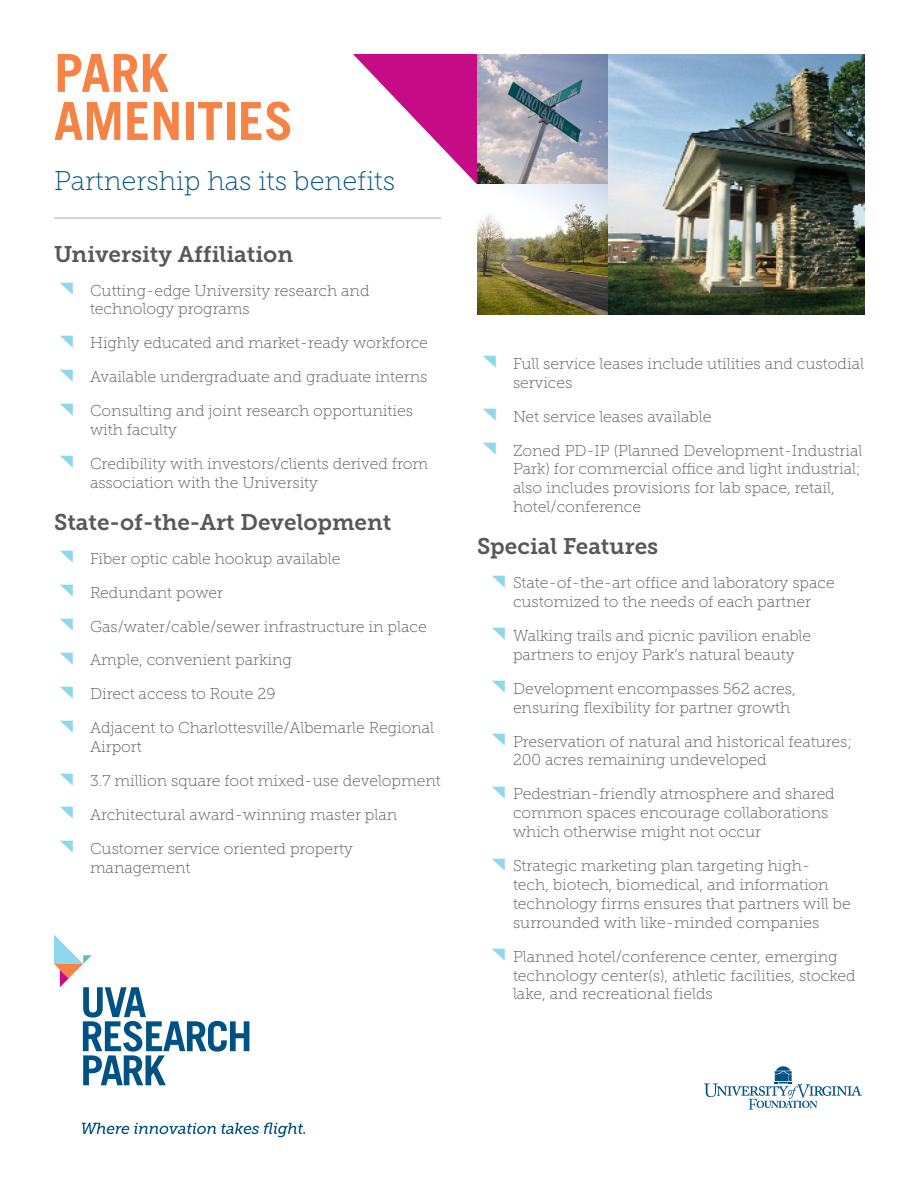
<style>
.page{position:relative;width:918px;height:1188px;background:#fff}
.page>*{position:absolute;margin:0;border:0;box-sizing:border-box;transform-origin:0 0}
.Heading_1{font:700 52.5px "Trade Gothic LT";color:#f58345}
.Subtitle_1{font:27px "Museo Slab 100";color:#005285}
.Bullets{font:22.5px "Museo Slab 700";color:#57585a}
.Body_Heading{font:22.5px "Museo Slab 700";color:#57585a}
.Bullets-2{font:15.75px/18.9px "Museo Slab 100";color:#57585a}
.s1{font-family:"Quick Type Pi";font-size:24px;color:#8fd7ed}
</style>
<div class="page">
<svg style="left:353px;top:54px;width:124px;height:130px"></svg>
<img style="left:607px;top:54px;width:257px;height:261px">
<svg style="left:477px;top:54px;width:130px;height:130px;background:#9da3b0"></svg>
<img style="left:477px;top:184px;width:130px;height:131px">
<hr style="left:54px;top:218px;width:387px;height:1px;background:#a8a9ad">
<svg style="left:704px;top:1066px;width:158px;height:44px"></svg>
<svg style="left:82px;top:1123px;width:223px;height:14px"></svg>
<svg style="left:54px;top:935px;width:195px;height:150px"></svg>
<p class="Heading_1" style="left:54px;top:41px;width:116px">PARK</p>
<p class="Heading_1" style="left:54px;top:89px;width:241px">AMENITIES</p>
<p class="Subtitle_1" style="left:54px;top:166px;width:343px">Partnership has its benefits</p>
<p class="Body_Heading" style="left:54px;top:241px;width:241px">University Affiliation</p>
<p class="Bullets-2" style="left:90px;top:281px;width:281px;text-indent:-36px"><span class="s1">&amp;</span> Cutting-edge University research and technology programs</p>
<p class="Bullets-2" style="left:54px;top:334px;width:375px"><span class="s1">&amp;</span> Highly educated and market-ready workforce</p>
<p class="Bullets-2" style="left:54px;top:368px;width:375px"><span class="s1">&amp;</span> Available undergraduate and graduate interns</p>
<p class="Bullets-2" style="left:90px;top:401px;width:325px;text-indent:-36px"><span class="s1">&amp;</span> Consulting and joint research opportunities with faculty</p>
<p class="Bullets-2" style="left:90px;top:454px;width:340px;text-indent:-36px"><span class="s1">&amp;</span> Credibility with investors/clients derived from association with the University</p>
<p class="Bullets" style="left:54px;top:509px;width:339px">State-of-the-Art Development</p>
<p class="Bullets-2" style="left:54px;top:549px;width:288px"><span class="s1">&amp;</span> Fiber optic cable hookup available</p>
<p class="Bullets-2" style="left:54px;top:583px;width:171px"><span class="s1">&amp;</span> Redundant power</p>
<p class="Bullets-2" style="left:54px;top:617px;width:374px"><span class="s1">&amp;</span> Gas/water/cable/sewer infrastructure in place</p>
<p class="Bullets-2" style="left:54px;top:651px;width:239px"><span class="s1">&amp;</span> Ample, convenient parking</p>
<p class="Bullets-2" style="left:54px;top:685px;width:223px"><span class="s1">&amp;</span> Direct access to Route 29</p>
<p class="Bullets-2" style="left:90px;top:719px;width:346px;text-indent:-36px"><span class="s1">&amp;</span> Adjacent to Charlottesville/Albemarle Regional<br>Airport</p>
<p class="Bullets-2" style="left:54px;top:771px;width:388px"><span class="s1">&amp;</span> 3.7 million square foot mixed-use development</p>
<p class="Bullets-2" style="left:54px;top:805px;width:345px"><span class="s1">&amp;</span> Architectural award-winning master plan</p>
<p class="Bullets-2" style="left:90px;top:839px;width:264px;text-indent:-36px"><span class="s1">&amp;</span> Customer service oriented property management</p>
<p class="Bullets-2" style="left:513px;top:354px;width:353px;text-indent:-36px"><span class="s1">&amp;</span> Full service leases include utilities and custodial services</p>
<p class="Bullets-2" style="left:477px;top:407px;width:236px"><span class="s1">&amp;</span> Net service leases available</p>
<p class="Bullets-2" style="left:513px;top:441px;width:351px;text-indent:-36px"><span class="s1">&amp;</span> Zoned PD-IP (Planned Development-Industrial Park) for commercial office and light industrial; also includes provisions for lab space, retail, hotel/conference</p>
<p class="Bullets" style="left:477px;top:534px;width:183px">Special Features</p>
<p class="Bullets-2" style="left:486px;top:573px;width:350px;text-align:center"><span class="s1">&amp;</span> State-of-the-art office and laboratory space customized to the needs of each partner</p>
<p class="Bullets-2" style="left:513px;top:626px;width:300px;text-indent:-27px"><span class="s1">&amp;</span> Walking trails and picnic pavilion enable partners to enjoy Park’s natural beauty</p>
<p class="Bullets-2" style="left:513px;top:679px;width:284px;text-indent:-27px"><span class="s1">&amp;</span> Development encompasses 562 acres, ensuring flexibility for partner growth</p>
<p class="Bullets-2" style="left:513px;top:732px;width:341px;text-indent:-27px"><span class="s1">&amp;</span> Preservation of natural and historical features;<br>200 acres remaining undeveloped</p>
<p class="Bullets-2" style="left:513px;top:785px;width:323px;text-indent:-27px"><span class="s1">&amp;</span> Pedestrian-friendly atmosphere and shared common spaces encourage collaborations which otherwise might not occur</p>
<p class="Bullets-2" style="left:513px;top:856px;width:339px;text-indent:-27px"><span class="s1">&amp;</span> Strategic marketing plan targeting high-<br>tech, biotech, biomedical, and information technology firms ensures that partners will be surrounded with like-minded companies</p>
<p class="Bullets-2" style="left:513px;top:947px;width:344px;text-indent:-27px"><span class="s1">&amp;</span> Planned hotel/conference center, emerging technology center(s), athletic facilities, stocked lake, and recreational fields</p>
</div>
